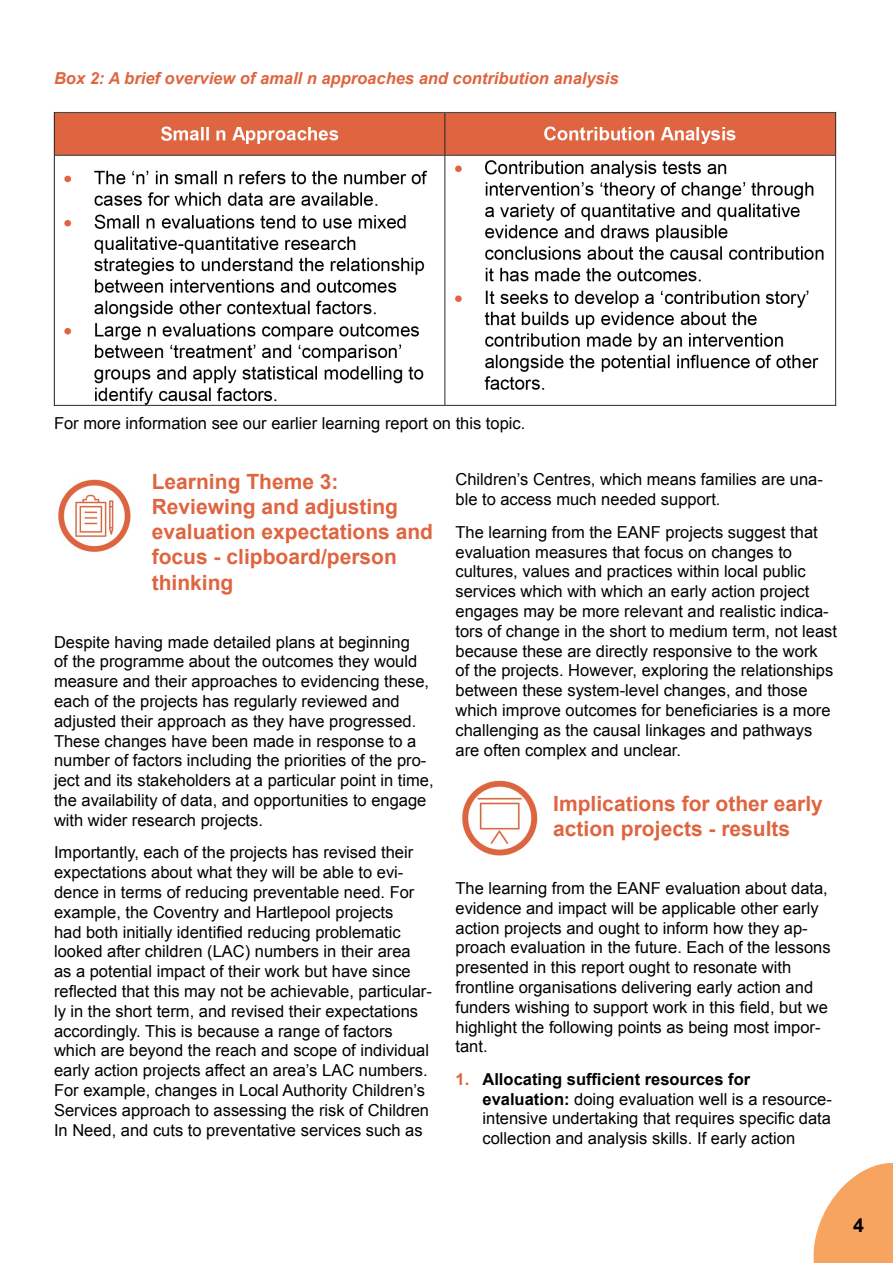
<style>
.page{position:relative;width:893px;height:1263px;background:#fff}
.page>*{position:absolute;margin:0;border:0;box-sizing:border-box;transform-origin:0 0}
.t1{font:700 21px/25.2px "Arial";color:#df6540}
.t2{font:700 19.5px "Arial";color:#010000}
.t3{font:16.5px/19.8px "Arial";color:#000}
.t4{font:italic 700 16.5px "Arial";color:#df6540}
.s1{font-weight:700;color:#df6540}
.s2{font-weight:700}
</style>
<div class="page">
<svg style="left:813px;top:1163px;width:80px;height:100px"></svg>
<img style="left:53px;top:112px;width:784px;height:294px">
<img style="left:58px;top:479px;width:73px;height:74px">
<img style="left:462px;top:780px;width:76px;height:76px">
<p class="t4" style="left:54px;top:67px;width:566px">Box 2: A brief overview of amall n approaches and contribution analysis</p>
<p class="t3" style="left:54px;top:413px;width:473px">For more information see our earlier learning report on this topic.</p>
<p class="t1" style="left:152px;top:469px;width:283px">Learning Theme 3:<br>Reviewing and adjusting evaluation expectations and focus - clipboard/person thinking</p>
<p class="t3" style="left:54px;top:632px;width:381px">Despite having made detailed plans at beginning<br>of the programme about the outcomes they would measure and their approaches to evidencing these, each of the projects has regularly reviewed and adjusted their approach as they have progressed.<br>These changes have been made in response to a number of factors including the priorities of the pro&shy;ject and its stakeholders at a particular point in time, the availability of data, and opportunities to engage with wider research projects.</p>
<p class="t3" style="left:54px;top:843px;width:379px">Importantly, each of the projects has revised their expectations about what they will be able to evi&shy;dence in terms of reducing preventable need. For example, the Coventry and Hartlepool projects<br>had both initially identified reducing problematic looked after children (LAC) numbers in their area as a potential impact of their work but have since reflected that this may not be achievable, particular&shy;ly in the short term, and revised their expectations accordingly. This is because a range of factors which are beyond the reach and scope of individual early action projects affect an area’s LAC numbers.<br>For example, changes in Local Authority Children’s Services approach to assessing the risk of Children In Need, and cuts to preventative services such as</p>
<p class="t3" style="left:455px;top:470px;width:369px">Children’s Centres, which means families are una&shy;ble to access much needed support.</p>
<p class="t3" style="left:455px;top:522px;width:383px">The learning from the EANF projects suggest that evaluation measures that focus on changes to cultures, values and practices within local public services which with which an early action project engages may be more relevant and realistic indica&shy;tors of change in the short to medium term, not least because these are directly responsive to the work<br>of the projects. However, exploring the relationships between these system-level changes, and those which improve outcomes for beneficiaries is a more challenging as the causal linkages and pathways are often complex and unclear.</p>
<p class="t1" style="left:553px;top:791px;width:271px">Implications for other early action projects - results</p>
<p class="t3" style="left:455px;top:878px;width:377px">The learning from the EANF evaluation about data, evidence and impact will be applicable other early action projects and ought to inform how they ap&shy;proach evaluation in the future. Each of the lessons presented in this report ought to resonate with frontline organisations delivering early action and funders wishing to support work in this field, but we highlight the following points as being most impor&shy;tant.</p>
<p class="t3" style="left:482px;top:1069px;width:351px;text-indent:-27px"><span class="s1">1.</span> <span class="s2">Allocating sufficient resources for evaluation:</span> doing evaluation well is a resource&shy;intensive undertaking that requires specific data collection and analysis skills. If early action</p>
<p class="t2" style="left:853px;top:1212px;width:12px">4</p>
</div>
